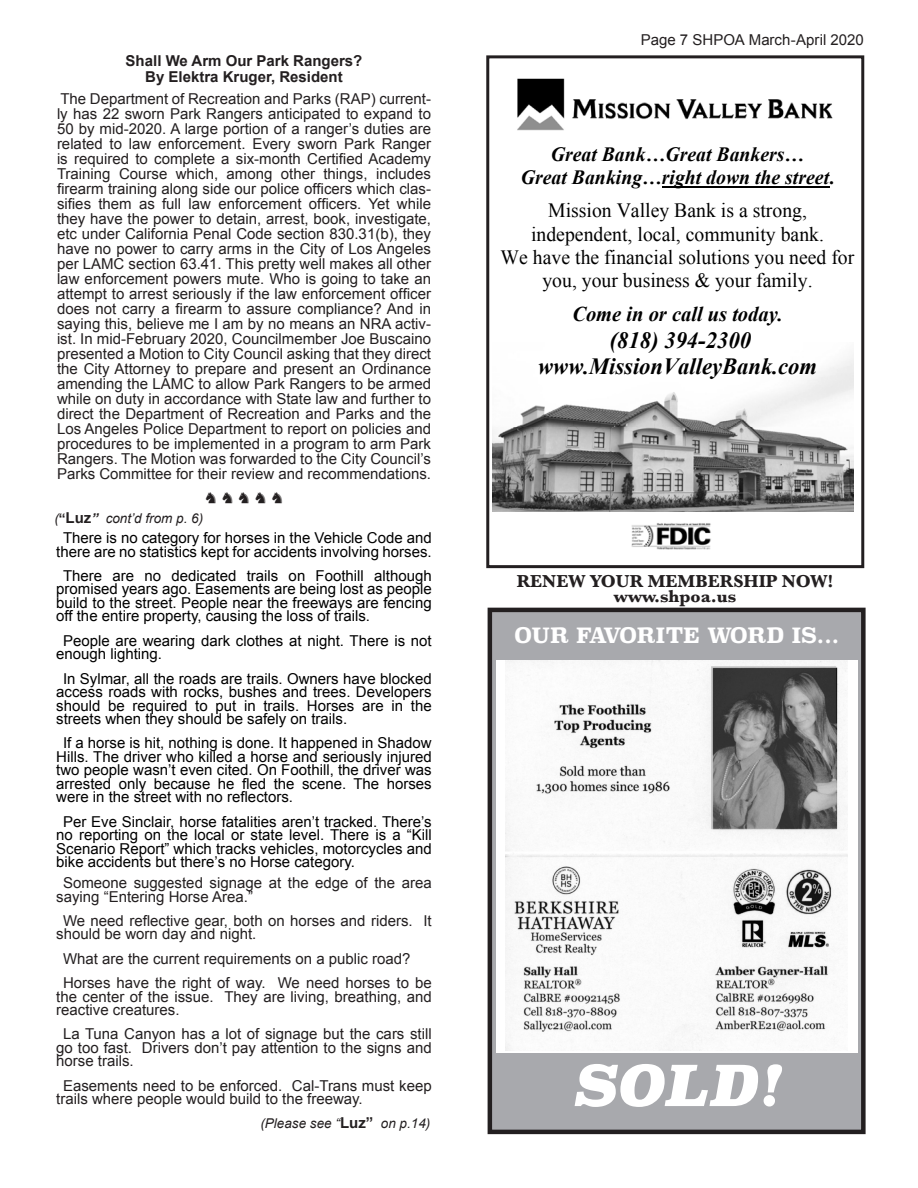
<style>
.page{position:relative;width:918px;height:1188px;background:#fff}
.page>*{position:absolute;margin:0;border:0;box-sizing:border-box;transform-origin:0 0}
.t1{font:italic 900 55.5px "Superclarendon";color:#fff}
.t2{font:italic 700 23.25px/26.5px "Times New Roman";color:#000;text-align:center}
.t3{font:700 21px "Superclarendon";color:#fff}
.t4{font:italic 700 21px "Times New Roman";color:#000}
.t5{font:20.25px/23.2px "Times New Roman";color:#000;text-align:center}
.t6{font:italic 700 20.25px/23.2px "Times New Roman";color:#000;text-align:center}
.Body_Copy{font:700 18px "Baskerville";color:#231f20}
.No_Spacing{font:15px/15px "Arial";color:#231f20;text-align:justify}
.Normal__Web{font:15px/13.5px "Arial";color:#000;text-align:justify}
.No_Spacing-2{font:700 15px "Arial";color:#231f20}
.Body_Copy-2{font:15px "Apple Symbols";color:#231f20}
.Body_Copy-3{font:italic 13.5px "Arial";color:#231f20}
.s1{font-weight:700;font-style:normal}
.s2{font-weight:700;font-style:normal;font-size:15px}
.s3{font-weight:700}
.s4{font-style:normal}
</style>
<div class="page">
<div style="left:490px;top:610px;width:373px;height:522px;background:#a8a9ad"></div>
<div style="left:488px;top:608px;width:378px;height:526px;border:4px solid #231f20"></div>
<div style="left:496px;top:660px;width:362px;height:392px;background:#fff"></div>
<img style="left:505px;top:661px;width:343px;height:390px">
<img style="left:517px;top:78px;width:316px;height:53px">
<hr style="left:662px;top:186px;width:167px;height:2px;background:#000">
<img style="left:492px;top:355px;width:361px;height:157px">
<img style="left:632px;top:523px;width:79px;height:27px">
<div style="left:486px;top:55px;width:378px;height:513px;border:3px solid #231f20"></div>
<p class="No_Spacing-2" style="left:126px;top:51px;width:238px">Shall We Arm Our Park Rangers?</p>
<p class="No_Spacing-2" style="left:145px;top:67px;width:199px">By Elektra Kruger, Resident</p>
<p class="No_Spacing" style="left:57px;top:91px;width:376px">The Department of Recreation and Parks (RAP) current&shy;ly has 22 sworn Park Rangers anticipated to expand to 50 by mid-2020. A large portion of a ranger’s duties are related to law enforcement. Every sworn Park Ranger is required to complete a six-month Certified Academy Training Course which, among other things, includes firearm training along side our police officers which clas&shy;sifies them as full law enforcement officers. Yet while they have the power to detain, arrest, book, investigate, etc under California Penal Code section 830.31(b), they have no power to carry arms in the City of Los Angeles per LAMC section 63.41. This pretty well makes all other law enforcement powers mute. Who is going to take an attempt to arrest seriously if the law enforcement officer does not carry a firearm to assure compliance? And in saying this, believe me I am by no means an NRA activ&shy;ist. In mid-February 2020, Councilmember Joe Buscaino presented a Motion to City Council asking that they direct the City Attorney to prepare and present an Ordinance amending the LAMC to allow Park Rangers to be armed while on duty in accordance with State law and further to direct the Department of Recreation and Parks and the Los Angeles Police Department to report on policies and procedures to be implemented in a program to arm Park Rangers. The Motion was forwarded to the City Council’s Parks Committee for their review and recommendations.</p>
<p class="Body_Copy-2" style="left:205px;top:487px;width:79px">♞ ♞ ♞ ♞ ♞</p>
<p class="Body_Copy-3" style="left:54px;top:509px;width:150px">(<span class="s1">“</span><span class="s2">Luz</span><span class="s3">”</span> cont’d from p. 6)</p>
<p class="Normal__Web" style="left:56px;top:531px;width:377px;text-align:center">There is no category for horses in the Vehicle Code and there are no statistics kept for accidents involving horses.</p>
<p class="Normal__Web" style="left:56px;top:569px;width:377px;text-indent:7px">There are no dedicated trails on Foothill although promised years ago. Easements are being lost as people build to the street. People near the freeways are fencing off the entire property, causing the loss of trails.</p>
<p class="Normal__Web" style="left:56px;top:634px;width:377px;text-indent:7px">People are wearing dark clothes at night. There is not enough lighting.</p>
<p class="Normal__Web" style="left:56px;top:672px;width:377px;text-indent:7px">In Sylmar, all the roads are trails. Owners have blocked access roads with rocks, bushes and trees. Developers should be required to put in trails. Horses are in the streets when they should be safely on trails.</p>
<p class="Normal__Web" style="left:56px;top:736px;width:377px;text-indent:7px">If a horse is hit, nothing is done. It happened in Shadow Hills. The driver who killed a horse and seriously injured two people wasn’t even cited. On Foothill, the driver was arrested only because he fled the scene. The horses were in the street with no reflectors.</p>
<p class="Normal__Web" style="left:56px;top:815px;width:377px;text-indent:7px">Per Eve Sinclair, horse fatalities aren’t tracked. There’s no reporting on the local or state level. There is a “Kill Scenario Report” which tracks vehicles, motorcycles and bike accidents but there’s no Horse category.</p>
<p class="No_Spacing" style="left:56px;top:876px;width:377px;line-height:13.5px;text-indent:7px">Someone suggested signage at the edge of the area saying “Entering Horse Area.”</p>
<p class="No_Spacing" style="left:56px;top:914px;width:377px;line-height:13.5px;text-indent:7px">We need reflective gear, both on horses and riders. It should be worn day and night.</p>
<p class="No_Spacing" style="left:63px;top:951px;width:349px">What are the current requirements on a public road?</p>
<p class="No_Spacing" style="left:56px;top:976px;width:377px;line-height:13.5px;text-indent:7px">Horses have the right of way. We need horses to be the center of the issue. They are living, breathing, and reactive creatures.</p>
<p class="No_Spacing" style="left:56px;top:1027px;width:377px;line-height:13.5px;text-indent:7px">La Tuna Canyon has a lot of signage but the cars still go too fast. Drivers don’t pay attention to the signs and horse trails.</p>
<p class="No_Spacing" style="left:56px;top:1079px;width:377px;line-height:13.5px;text-indent:7px">Easements need to be enforced. Cal-Trans must keep trails where people would build to the freeway.</p>
<p class="Body_Copy-3" style="left:260px;top:1115px;width:171px">(Please see “<span class="s2">Luz”</span> on p.14)</p>
<p class="No_Spacing" style="left:641px;top:33px;width:224px">Page 7 SHPOA March-April 2020</p>
<p class="t6" style="left:521px;top:142px;width:315px">Great Bank…Great Bankers…<br>Great Banking…right down the street<span class="s4">.</span></p>
<p class="t5" style="left:501px;top:199px;width:355px">Mission Valley Bank is a strong, independent, local, community bank.<br>We have the financial solutions you need for you, your business &amp; your family.</p>
<p class="t4" style="left:572px;top:300px;width:212px">Come in or call us today.</p>
<p class="t2" style="left:538px;top:326px;width:280px">(818) 394-2300 www.MissionValleyBank.com</p>
<p class="Body_Copy" style="left:517px;top:569px;width:318px">RENEW YOUR MEMBERSHIP NOW!</p>
<p class="Body_Copy" style="left:614px;top:584px;width:124px">www.shpoa.us</p>
<p class="t3" style="left:515px;top:620px;width:326px">OUR FAVORITE WORD IS...</p>
<p class="t1" style="left:572px;top:1053px;width:210px">SOLD!</p>
</div>
